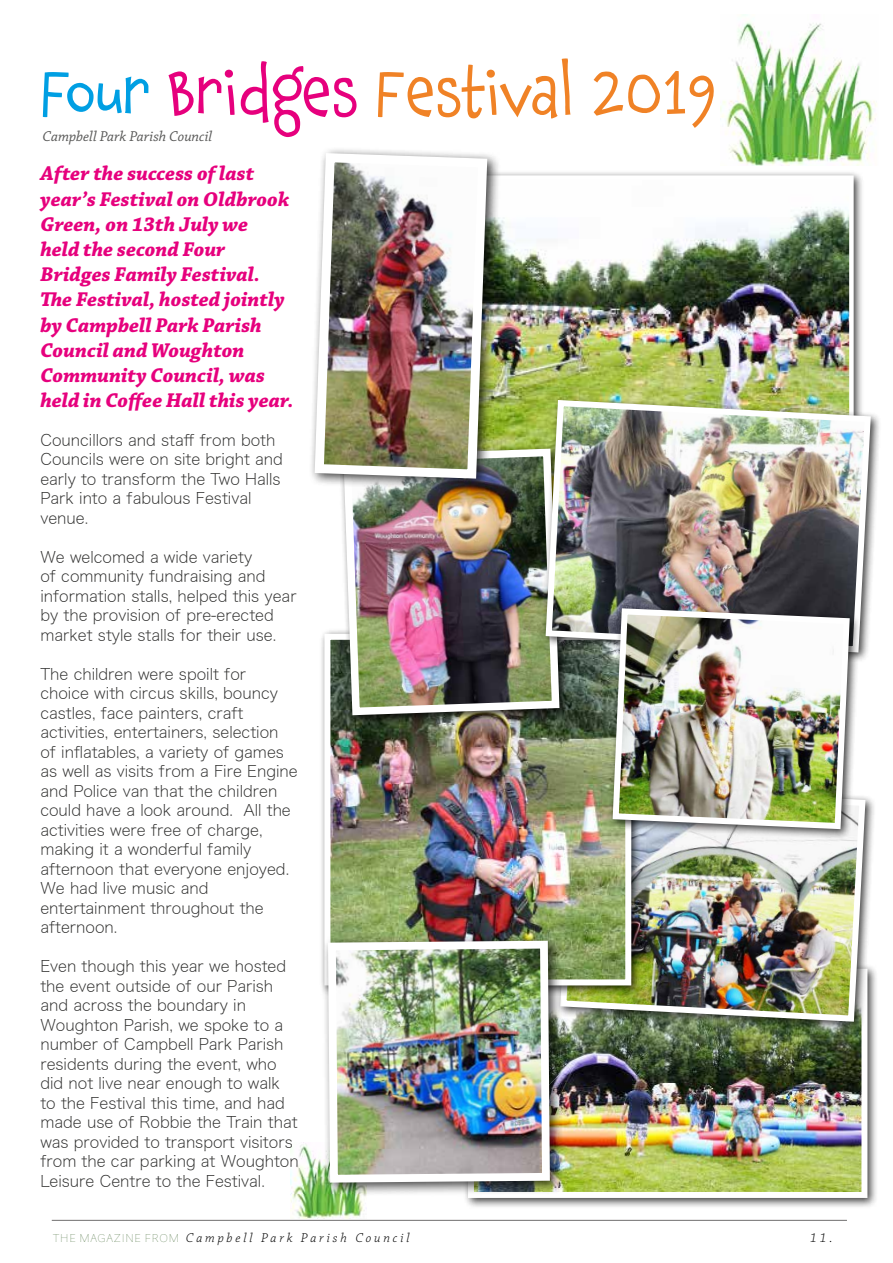
<style>
.page{position:relative;width:893px;height:1263px;background:#fff}
.page>*{position:absolute;margin:0;border:0;box-sizing:border-box;transform-origin:0 0}
.t1{font:64.5px "Chaloops";color:#f08226}
.t2{font:italic 700 21px/25.2px "Chaparral Pro";color:#e6007d}
.t3{font:15.75px/19.5px "Hiragino Sans W1";color:#282827}
.t4{font:italic 15px "Chaparral Pro";color:#575756}
.t5{font:italic 300 13.5px "Chaparral Pro";letter-spacing:.21em;color:#000}
.s1{color:#009fe3}
.s2{color:#e6007d}
.s3{font-family:"Hiragino Sans W0";font-weight:400;font-style:normal;font-size:10.5px;color:#3a632c}
</style>
<div class="page">
<img style="left:290px;top:1143px;width:75px;height:75px">
<div style="left:463px;top:963px;width:415px;height:246px;background:#000;opacity:.75"></div>
<img style="left:564px;top:1033px;width:296px;height:158px">
<div style="left:468px;top:969px;width:399px;height:229px;border:6px solid #fff"></div>
<hr style="left:52px;top:1220px;width:795px;height:1px;background:#706f6f">
<div style="left:555px;top:780px;width:321px;height:253px;background:#000;opacity:.75"></div>
<img style="left:564px;top:781px;width:305px;height:244px">
<div style="left:319px;top:628px;width:324px;height:368px;background:#000;opacity:.75"></div>
<img style="left:331px;top:641px;width:293px;height:337px">
<div style="left:324px;top:634px;width:307px;height:351px;border:6px solid #fff"></div>
<div style="left:360px;top:170px;width:505px;height:378px;background:#000;opacity:.75"></div>
<img style="left:501px;top:180px;width:348px;height:264px">
<div style="left:339px;top:444px;width:231px;height:282px;background:#000;opacity:.75"></div>
<img style="left:339px;top:445px;width:224px;height:274px">
<div style="left:541px;top:395px;width:341px;height:268px;background:#000;opacity:.75"></div>
<img style="left:542px;top:397px;width:332px;height:259px">
<div style="left:608px;top:604px;width:253px;height:236px;background:#000;opacity:.75"></div>
<img style="left:609px;top:605px;width:244px;height:227px">
<div style="left:321px;top:934px;width:243px;height:263px;background:#000;opacity:.75"></div>
<img style="left:324px;top:937px;width:230px;height:249px">
<div style="left:308px;top:147px;width:193px;height:345px;background:#000;opacity:.75"></div>
<img style="left:310px;top:148px;width:182px;height:335px">
<img style="left:721px;top:22px;width:156px;height:144px">
<h1 class="t1" style="left:40px;top:40px;width:678px"><span class="s1">Four</span> <span class="s2">Bridges</span> Festival 2019</h1>
<p class="t2" style="left:40px;top:162px;width:255px">After the success of last year’s Festival on Oldbrook<br>Green, on 13th July we<br>held the second Four<br>Bridges Family Festival.<br>The Festival, hosted jointly by Campbell Park Parish<br>Council and Woughton<br>Community Council, was held in Coffee Hall this year.</p>
<p class="t3" style="left:40px;top:429px;width:244px">Councillors and staff from both<br>Councils were on site bright and early to transform the Two Halls<br>Park into a fabulous Festival venue.</p>
<p class="t3" style="left:40px;top:546px;width:258px">We welcomed a wide variety<br>of community fundraising and information stalls, helped this year by the provision of pre-erected market style stalls for their use.</p>
<p class="t3" style="left:40px;top:663px;width:259px">The children were spoilt for choice with circus skills, bouncy castles, face painters, craft activities, entertainers, selection of inflatables, a variety of games as well as visits from a Fire Engine and Police van that the children could have a look around. All the activities were free of charge, making it a wonderful family afternoon that everyone enjoyed.<br>We had live music and entertainment throughout the afternoon.</p>
<p class="t3" style="left:40px;top:955px;width:260px">Even though this year we hosted the event outside of our Parish and across the boundary in<br>Woughton Parish, we spoke to a number of Campbell Park Parish residents during the event, who did not live near enough to walk to the Festival this time, and had made use of Robbie the Train that was provided to transport visitors from the car parking at Woughton<br>Leisure Centre to the Festival.</p>
<p class="t4" style="left:43px;top:128px;width:171px">Campbell Park Parish Council</p>
<p class="t5" style="left:53px;top:1230px;width:358px"><span class="s3">THE MAGAZINE FROM</span> Campbell Park Parish Council</p>
<p class="t5" style="left:810px;top:1230px;width:24px">11.</p>
</div>
